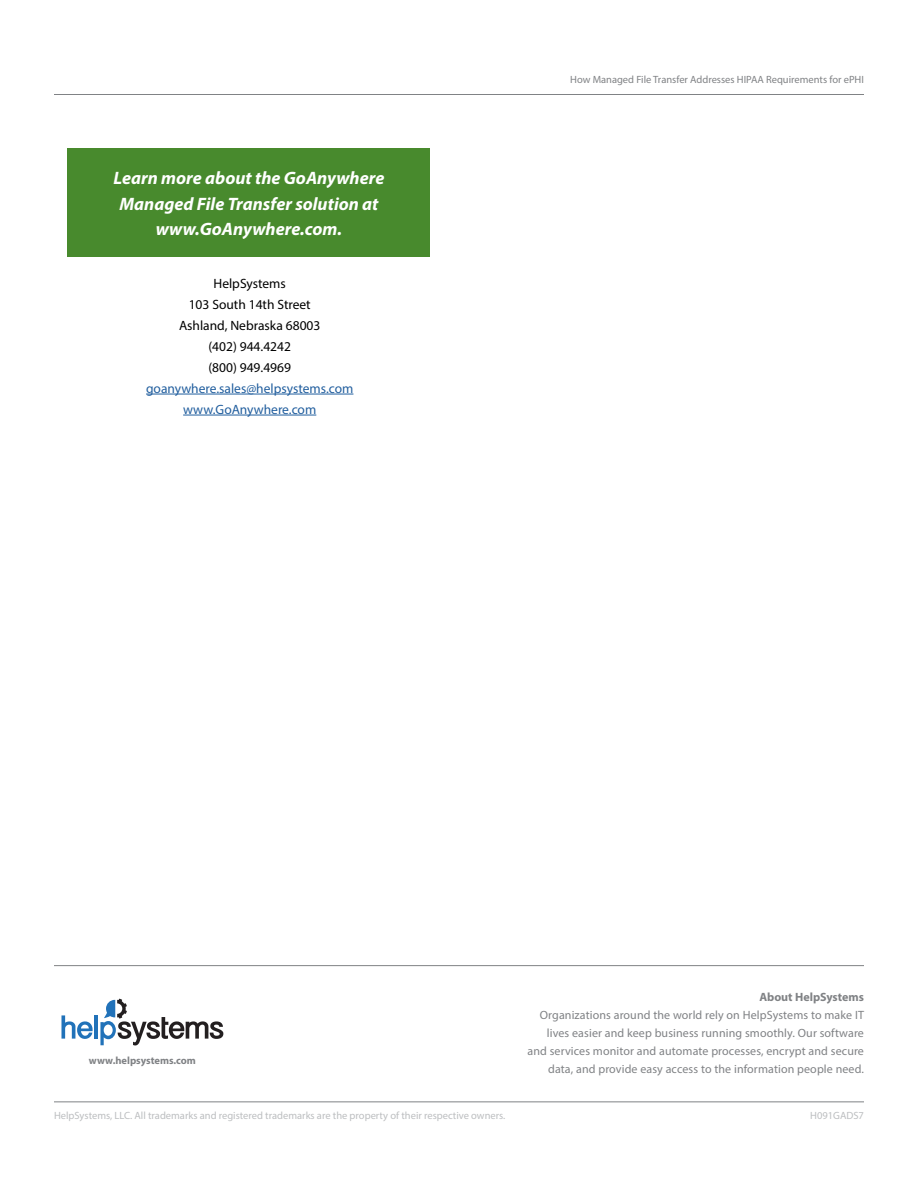
<style>
.page{position:relative;width:918px;height:1188px;background:#fff}
.page>*{position:absolute;margin:0;border:0;box-sizing:border-box;transform-origin:0 0}
.t1{font:italic 700 18px/25.5px "Myriad Pro";color:#fff;text-align:center}
.t2{font:13.5px/21px "Myriad Pro";color:#000;text-align:center}
.t3{font:13.5px/21px "Myriad Pro";color:#215e9e;text-align:center}
.t4{font:12px/18px "Myriad Pro";letter-spacing:.01em;color:#808285;text-align:right}
.t5{font:700 12px "Myriad Pro";color:#808285}
.t6{font:10.5px "Myriad Pro";color:#bcbec0}
.t7{font:10.5px "Myriad Pro";color:#808285}
.t8{font:700 10.5px "Myriad Pro";color:#808285}
</style>
<div class="page">
<hr style="left:54px;top:1101px;width:810px;height:1px;background:#808285">
<hr style="left:54px;top:965px;width:810px;height:1px;background:#808285">
<hr style="left:54px;top:94px;width:810px;height:1px;background:#808285">
<svg style="left:62px;top:1015px;width:31px;height:24px"></svg>
<hr style="left:94px;top:1015px;width:4px;height:24px;background:#2172b9">
<svg style="left:100px;top:999px;width:123px;height:46px"></svg>
<div style="left:68px;top:148px;width:362px;height:109px;background:#488a2d"></div>
<hr style="left:146px;top:394px;width:207px;height:1px;background:#215e9e">
<hr style="left:183px;top:415px;width:133px;height:1px;background:#215e9e">
<h1 class="t1" style="left:114px;top:165px;width:272px">Learn more about the GoAnywhere<br>Managed File Transfer solution at www.GoAnywhere.com.</h1>
<p class="t2" style="left:179px;top:272px;width:143px">HelpSystems<br>103 South 14th Street<br>Ashland, Nebraska 68003 (402) 944.4242<br>(800) 949.4969</p>
<p class="t3" style="left:146px;top:377px;width:209px">goanywhere.sales@helpsystems.com www.GoAnywhere.com</p>
<p class="t7" style="left:570px;top:73px;width:295px">How Managed File Transfer Addresses HIPAA Requirements for ePHI</p>
<p class="t8" style="left:89px;top:1053px;width:109px">www.helpsystems.com</p>
<p class="t5" style="left:759px;top:989px;width:106px">About HelpSystems</p>
<p class="t4" style="left:527px;top:1006px;width:338px">Organizations around the world rely on HelpSystems to make IT lives easier and keep business running smoothly. Our software and services monitor and automate processes, encrypt and secure data, and provide easy access to the information people need.</p>
<p class="t6" style="left:54px;top:1109px;width:453px">HelpSystems, LLC. All trademarks and registered trademarks are the property of their respective owners.</p>
<p class="t6" style="left:810px;top:1109px;width:55px">H091GADS7</p>
</div>
